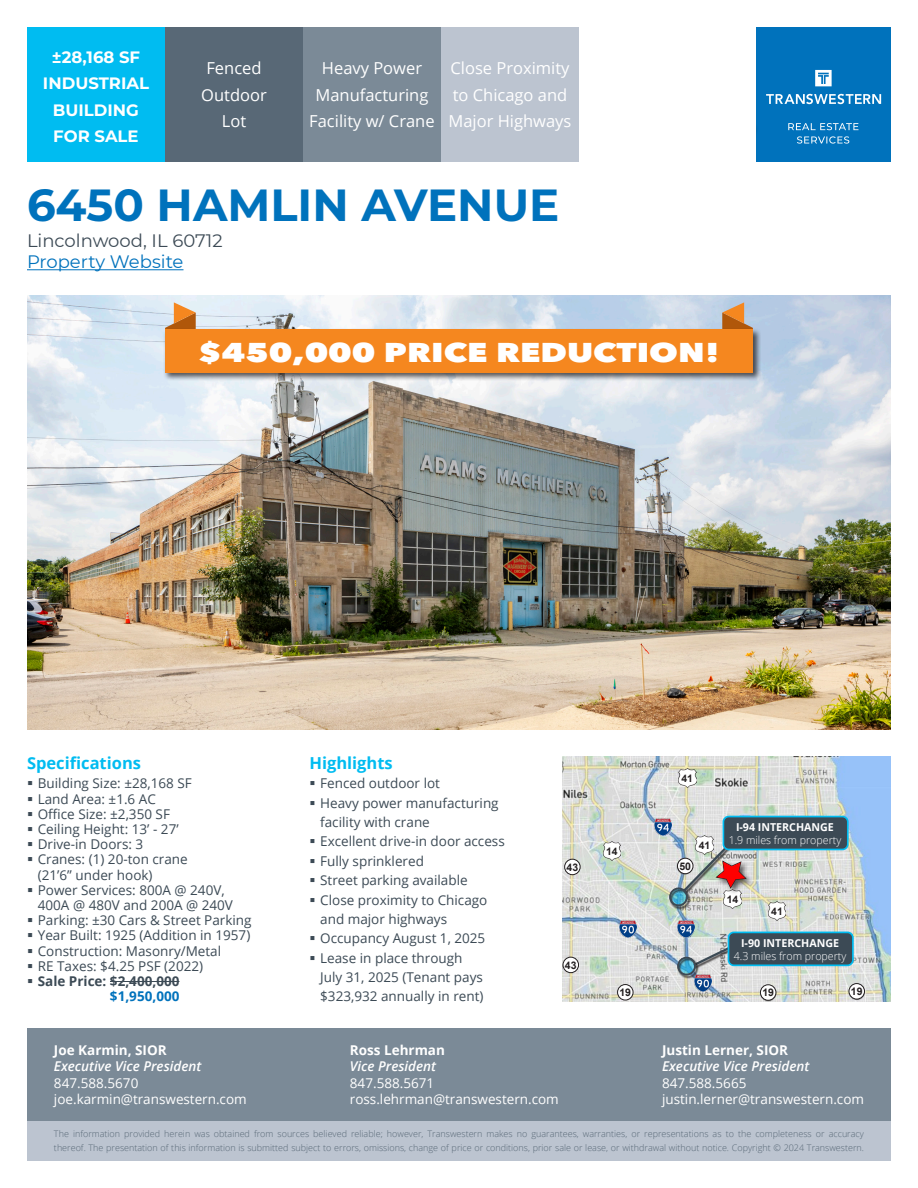
<style>
.page{position:relative;width:918px;height:1188px;background:#fff}
.page>*{position:absolute;margin:0;border:0;box-sizing:border-box;transform-origin:0 0}
.t1{font:700 45px "Montserrat";color:#0072bc}
.t2{font:800 27px "Avenir Next LT Pro";color:#fff;scale:1.25 1}
.t3{font:18px "Montserrat";color:#3c4a55}
.t4{font:18px "Montserrat";color:#0072bc}
.t5{font:16.5px/26.4px "Open Sans";color:#fff;text-align:center}
.t6{font:700 16.5px/26.4px "Montserrat";color:#fff;text-align:center}
.t7{font:700 16.5px "Open Sans";color:#00bcf1}
.t8{font:13.5px/19.4px "Open Sans";color:#3c4a55}
.t9{font:13.5px/16.5px "Open Sans";color:#fff}
.t10{font:italic 600 13.5px "Open Sans";color:#fff}
.t11{font:700 13.5px "Open Sans";color:#fff}
.t12{font:700 13.5px/15.1px "Open Sans";color:#3c4a55}
.t13{font:300 10.95px "Open Sans";color:#fff}
.t14{font:700 10.95px "Open Sans";color:#fff}
.t15{font:700 10.5px "Arial";color:#231f20}
.t16{font:700 10.35px "Arial";color:#231f20}
.t17{font:300 9px/13.5px "Open Sans";color:#586876}
.s1{color:#fff}
.s2{color:#0072bc}
</style>
<div class="page">
<div style="left:27px;top:1120px;width:864px;height:41px;background:#bcc4d0"></div>
<div style="left:27px;top:1028px;width:864px;height:92px;background:#7b8a97"></div>
<hr style="left:27px;top:269px;width:157px;height:1px;background:#0072bc">
<div style="left:27px;top:27px;width:138px;height:135px;background:#00bcf1"></div>
<div style="left:165px;top:27px;width:138px;height:135px;background:#586876"></div>
<div style="left:303px;top:27px;width:138px;height:135px;background:#7b8a97"></div>
<div style="left:441px;top:27px;width:138px;height:135px;background:#bcc4d0"></div>
<div style="left:756px;top:27px;width:135px;height:135px;background:#0072bc"></div>
<svg style="left:797px;top:136px;width:52px;height:8px"></svg>
<svg style="left:788px;top:123px;width:70px;height:7px"></svg>
<svg style="left:815px;top:70px;width:17px;height:16px"></svg>
<svg style="left:766px;top:94px;width:115px;height:10px"></svg>
<hr style="left:110px;top:981px;width:69px;height:1px;background:#3c4a55">
<img style="left:27px;top:295px;width:864px;height:434px">
<img style="left:563px;top:756px;width:328px;height:245px">
<div style="left:760px;top:985px;width:16px;height:15px;background:#fff;border-radius:50%"></div>
<div style="left:760px;top:984px;width:16px;height:17px;border:1px solid #231f20;border-radius:50%"></div>
<div style="left:618px;top:985px;width:15px;height:15px;background:#fff;border-radius:50%"></div>
<div style="left:617px;top:984px;width:16px;height:16px;border:1px solid #231f20;border-radius:50%"></div>
<svg style="left:678px;top:858px;width:15px;height:16px"></svg>
<div style="left:677px;top:858px;width:16px;height:16px;border:1px solid #231f20;border-radius:50%"></div>
<div style="left:565px;top:859px;width:15px;height:16px;background:#fff;border-radius:50%"></div>
<div style="left:564px;top:859px;width:16px;height:16px;border:1px solid #231f20;border-radius:50%"></div>
<div style="left:563px;top:957px;width:16px;height:16px;background:#fff;border-radius:50%"></div>
<div style="left:563px;top:957px;width:16px;height:16px;border:1px solid #231f20;border-radius:50%"></div>
<div style="left:849px;top:984px;width:16px;height:15px;background:#fff;border-radius:50%"></div>
<div style="left:849px;top:983px;width:16px;height:16px;border:1px solid #231f20;border-radius:50%"></div>
<img style="left:678px;top:769px;width:18px;height:18px">
<img style="left:768px;top:902px;width:18px;height:18px">
<img style="left:724px;top:896px;width:17px;height:12px">
<img style="left:603px;top:842px;width:18px;height:18px">
<img style="left:677px;top:920px;width:17px;height:17px">
<img style="left:620px;top:920px;width:17px;height:17px">
<img style="left:694px;top:974px;width:17px;height:17px">
<div style="left:694px;top:945px;width:43px;height:24px;background:#231f20;opacity:.75"></div>
<svg style="left:691px;top:943px;width:45px;height:25px"></svg>
<div style="left:723px;top:817px;width:125px;height:32px;background:#3c4a55;border-radius:5px"></div>
<div style="left:723px;top:816px;width:126px;height:34px;border:2px solid #00bcf1;border-radius:5px"></div>
<div style="left:670px;top:888px;width:21px;height:21px;background:#231f20;opacity:.75"></div>
<div style="left:669px;top:888px;width:19px;height:18px;border:2px solid #3c4a55;border-radius:50%"></div>
<div style="left:678px;top:957px;width:21px;height:22px;background:#231f20;opacity:.75"></div>
<div style="left:677px;top:957px;width:19px;height:19px;border:2px solid #3c4a55;border-radius:50%"></div>
<img style="left:655px;top:819px;width:17px;height:17px">
<div style="left:728px;top:932px;width:125px;height:33px;background:#3c4a55;border-radius:5px"></div>
<div style="left:728px;top:932px;width:126px;height:34px;border:2px solid #00bcf1;border-radius:5px"></div>
<div style="left:714px;top:859px;width:40px;height:37px;background:#231f20;opacity:.75"></div>
<svg style="left:722px;top:302px;width:31px;height:26px"></svg>
<svg style="left:165px;top:302px;width:31px;height:26px"></svg>
<div style="left:163px;top:328px;width:598px;height:54px;background:#231f20;opacity:.75"></div>
<div style="left:165px;top:330px;width:588px;height:43px;background:#f5871f"></div>
<img style="left:681px;top:836px;width:69px;height:58px">
<p class="t6" style="left:43px;top:43px;width:108px">±28,168 SF<br>INDUSTRIAL<br>BUILDING<br>FOR SALE</p>
<p class="t5" style="left:201px;top:55px;width:67px">Fenced<br>Outdoor<br>Lot</p>
<p class="t5" style="left:309px;top:55px;width:127px">Heavy Power<br>Manufacturing<br>Facility w/ Crane</p>
<p class="t5" style="left:449px;top:55px;width:124px;text-align:left">Close Proximity to Chicago and<br>Major Highways</p>
<h1 class="t1" style="left:27px;top:172px;width:534px">6450 HAMLIN AVENUE</h1>
<h3 class="t3" style="left:27px;top:228px;width:197px">Lincolnwood, IL 60712</h3>
<h3 class="t4" style="left:27px;top:250px;width:158px">Property Website</h3>
<p class="t2" style="left:198px;top:335px;width:419px">$450,000 PRICE REDUCTION!</p>
<p class="t7" style="left:27px;top:751px;width:116px">Specifications</p>
<p class="t8" style="left:38px;top:774px;width:156px">Building Size: ±28,168 SF</p>
<p class="t8" style="left:38px;top:789px;width:120px">Land Area: ±1.6 AC</p>
<p class="t8" style="left:38px;top:804px;width:134px">Office Size: ±2,350 SF</p>
<p class="t8" style="left:38px;top:819px;width:142px">Ceiling Height: 13’ - 27’</p>
<p class="t8" style="left:38px;top:834px;width:107px">Drive-in Doors: 3</p>
<p class="t8" style="left:38px;top:852px;width:151px;line-height:15.1px">Cranes: (1) 20-ton crane (21’6” under hook)</p>
<p class="t8" style="left:38px;top:882px;width:197px;line-height:15.1px">Power Services: 800A @ 240V,<br>400A @ 480V and 200A @ 240V</p>
<p class="t8" style="left:38px;top:910px;width:215px">Parking: ±30 Cars &amp; Street Parking</p>
<p class="t8" style="left:38px;top:926px;width:214px">Year Built: 1925 (Addition in 1957)</p>
<p class="t8" style="left:38px;top:941px;width:185px">Construction: Masonry/Metal</p>
<p class="t8" style="left:38px;top:956px;width:167px">RE Taxes: $4.25 PSF (2022)</p>
<p class="t12" style="left:38px;top:973px;width:143px">Sale Price: $2,400,000<br><span class="s1">Sale Price:</span> <span class="s2">$1,950,000</span></p>
<p class="t11" style="left:54px;top:1040px;width:114px">Joe Karmin, SIOR</p>
<p class="t10" style="left:54px;top:1057px;width:149px">Executive Vice President</p>
<p class="t9" style="left:54px;top:1074px;width:194px">847.588.5670 joe.karmin@transwestern.com</p>
<p class="t7" style="left:309px;top:751px;width:85px">Highlights</p>
<p class="t8" style="left:320px;top:774px;width:121px">Fenced outdoor lot</p>
<p class="t8" style="left:320px;top:793px;width:180px">Heavy power manufacturing facility with crane</p>
<p class="t8" style="left:320px;top:832px;width:186px">Excellent drive-in door access</p>
<p class="t8" style="left:320px;top:851px;width:105px">Fully sprinklered</p>
<p class="t8" style="left:320px;top:870px;width:149px">Street parking available</p>
<p class="t8" style="left:320px;top:890px;width:169px">Close proximity to Chicago and major highways</p>
<p class="t8" style="left:320px;top:928px;width:167px">Occupancy August 1, 2025</p>
<p class="t8" style="left:320px;top:948px;width:165px">Lease in place through<br>July 31, 2025 (Tenant pays $323,932 annually in rent)</p>
<p class="t16" style="left:606px;top:844px;width:13px">14</p>
<p class="t16" style="left:681px;top:771px;width:13px">41</p>
<p class="t16" style="left:699px;top:838px;width:13px">41</p>
<p class="t15" style="left:567px;top:860px;width:13px">43</p>
<p class="t15" style="left:679px;top:859px;width:13px">50</p>
<p class="t15" style="left:565px;top:958px;width:13px">43</p>
<p class="t14" style="left:736px;top:819px;width:99px">I-94 INTERCHANGE</p>
<p class="t13" style="left:729px;top:832px;width:114px">1.9 miles from property</p>
<p class="t16" style="left:727px;top:892px;width:13px">14</p>
<p class="t16" style="left:771px;top:904px;width:13px">41</p>
<p class="t14" style="left:741px;top:935px;width:99px">I-90 INTERCHANGE</p>
<p class="t13" style="left:734px;top:948px;width:114px">4.3 miles from property</p>
<p class="t15" style="left:619px;top:985px;width:13px">19</p>
<p class="t15" style="left:762px;top:985px;width:13px">19</p>
<p class="t15" style="left:851px;top:984px;width:13px">19</p>
<p class="t11" style="left:350px;top:1040px;width:97px">Ross Lehrman</p>
<p class="t10" style="left:350px;top:1057px;width:88px">Vice President</p>
<p class="t9" style="left:350px;top:1074px;width:210px">847.588.5671 ross.lehrman@transwestern.com</p>
<p class="t11" style="left:662px;top:1040px;width:128px">Justin Lerner, SIOR</p>
<p class="t10" style="left:662px;top:1057px;width:149px">Executive Vice President</p>
<p class="t9" style="left:662px;top:1074px;width:204px">847.588.5665 justin.lerner@transwestern.com</p>
<p class="t17" style="left:54px;top:1127px;width:812px">The information provided herein was obtained from sources believed reliable; however, Transwestern makes no guarantees, warranties, or representations as to the completeness or accuracy thereof. The presentation of this information is submitted subject to errors, omissions, change of price or conditions, prior sale or lease, or withdrawal without notice. Copyright © 2024 Transwestern.</p>
</div>
